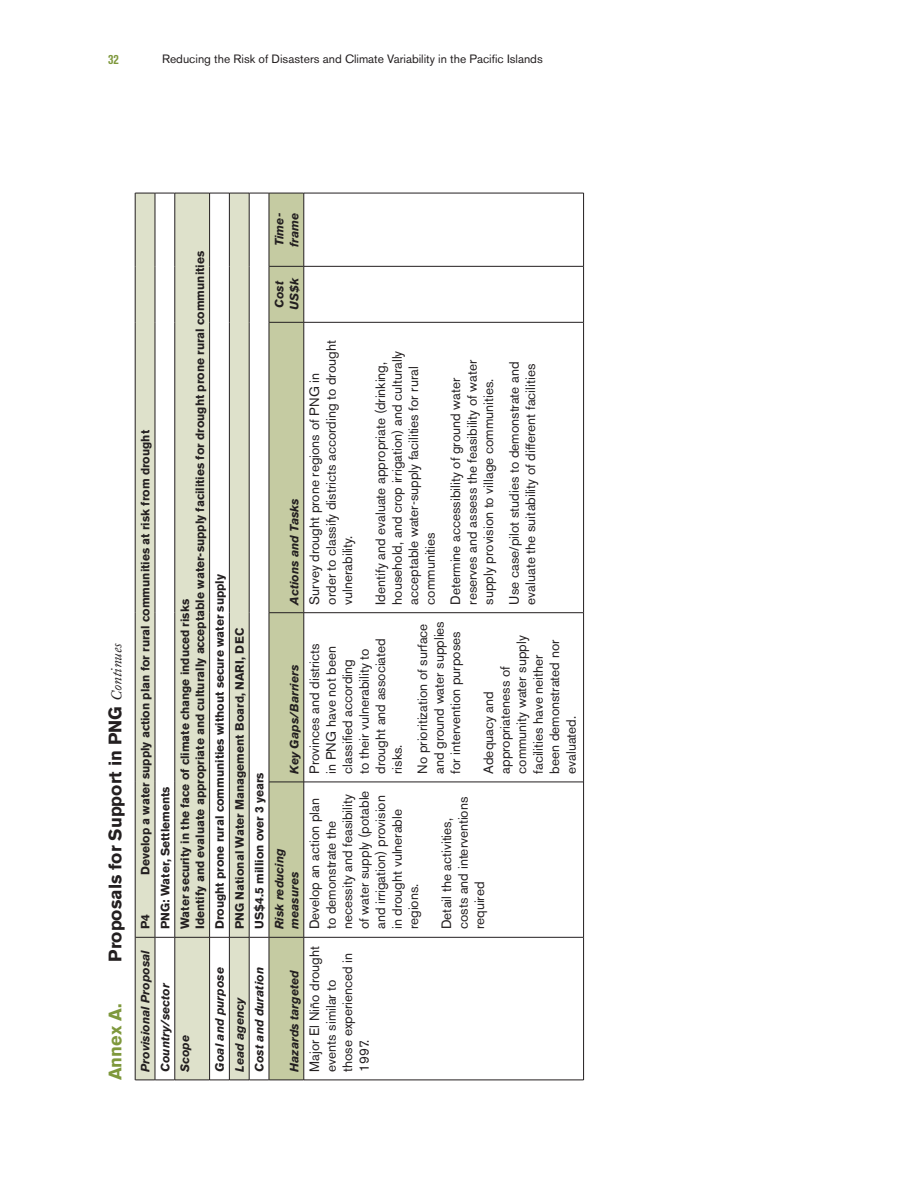
<style>
.page{position:relative;width:918px;height:1188px;background:#fff}
.page>*{position:absolute;margin:0;border:0;box-sizing:border-box;transform-origin:0 0}
.t1{font:700 18px "Akzidenz Grotesk BE";color:#231f20}
.t2{font:700 18px "Akzidenz Grotesk BE";color:#7e983c}
.t3{font:13.5px/16.5px "Akzidenz Grotesk BE";color:#231f20}
.t4{font:700 condensed 13.5px "Akzidenz Grotesk BE";color:#7e983c}
.t5{font:700 12px/15px "Akzidenz Grotesk BE";color:#231f20}
.t6{font:italic 700 12px/15px "Akzidenz Grotesk BE";color:#231f20}
.t7{font:12px "Akzidenz Grotesk BE";color:#231f20}
.s1{font-family:"Adobe Caslon";font-weight:400;font-style:italic;font-size:15px}
</style>
<div class="page">
<div style="left:136px;top:194px;width:19px;height:886px;background:#dee1cb"></div>
<svg style="left:156px;top:194px;width:53px;height:886px;fill:#dee1cb"></svg>
<hr style="left:135px;top:937px;width:1px;height:143px;background:#231f20">
<hr style="left:135px;top:782px;width:1px;height:155px;background:#231f20">
<hr style="left:135px;top:613px;width:1px;height:169px;background:#231f20">
<hr style="left:135px;top:322px;width:1px;height:291px;background:#231f20">
<hr style="left:135px;top:266px;width:1px;height:56px;background:#231f20">
<hr style="left:135px;top:193px;width:1px;height:73px;background:#231f20">
<hr style="left:155px;top:937px;width:1px;height:143px;background:#231f20">
<svg style="left:135px;top:1080px;width:40px;height:1px"></svg>
<hr style="left:155px;top:782px;width:1px;height:155px;background:#231f20">
<svg style="left:135px;top:937px;width:40px;height:1px"></svg>
<hr style="left:155px;top:613px;width:1px;height:169px;background:#231f20">
<hr style="left:155px;top:322px;width:1px;height:291px;background:#231f20">
<hr style="left:155px;top:266px;width:1px;height:56px;background:#231f20">
<hr style="left:155px;top:193px;width:1px;height:73px;background:#231f20">
<svg style="left:135px;top:193px;width:40px;height:1px"></svg>
<hr style="left:175px;top:937px;width:1px;height:143px;background:#231f20">
<hr style="left:175px;top:1080px;width:34px;height:1px;background:#231f20">
<hr style="left:175px;top:782px;width:1px;height:155px;background:#231f20">
<hr style="left:175px;top:937px;width:34px;height:1px;background:#231f20">
<hr style="left:175px;top:613px;width:1px;height:169px;background:#231f20">
<hr style="left:175px;top:322px;width:1px;height:291px;background:#231f20">
<hr style="left:175px;top:266px;width:1px;height:56px;background:#231f20">
<hr style="left:175px;top:193px;width:1px;height:73px;background:#231f20">
<hr style="left:175px;top:193px;width:34px;height:1px;background:#231f20">
<hr style="left:209px;top:937px;width:1px;height:143px;background:#231f20">
<hr style="left:209px;top:782px;width:1px;height:155px;background:#231f20">
<hr style="left:209px;top:613px;width:1px;height:169px;background:#231f20">
<hr style="left:209px;top:322px;width:1px;height:291px;background:#231f20">
<hr style="left:209px;top:266px;width:1px;height:56px;background:#231f20">
<hr style="left:209px;top:193px;width:1px;height:73px;background:#231f20">
<svg style="left:210px;top:193px;width:94px;height:888px"></svg>
<hr style="left:269px;top:937px;width:1px;height:143px;background:#231f20">
<hr style="left:269px;top:1080px;width:35px;height:1px;background:#231f20">
<hr style="left:269px;top:782px;width:1px;height:155px;background:#231f20">
<hr style="left:269px;top:937px;width:35px;height:1px;background:#231f20">
<hr style="left:269px;top:613px;width:1px;height:169px;background:#231f20">
<hr style="left:269px;top:782px;width:35px;height:1px;background:#231f20">
<hr style="left:269px;top:322px;width:1px;height:291px;background:#231f20">
<hr style="left:269px;top:612px;width:35px;height:1px;background:#231f20">
<hr style="left:269px;top:266px;width:1px;height:56px;background:#231f20">
<hr style="left:269px;top:322px;width:35px;height:1px;background:#231f20">
<hr style="left:269px;top:193px;width:1px;height:73px;background:#231f20">
<hr style="left:269px;top:266px;width:35px;height:1px;background:#231f20">
<hr style="left:269px;top:193px;width:35px;height:1px;background:#231f20">
<hr style="left:304px;top:937px;width:1px;height:143px;background:#231f20">
<hr style="left:304px;top:1080px;width:279px;height:1px;background:#231f20">
<hr style="left:304px;top:782px;width:1px;height:155px;background:#231f20">
<hr style="left:304px;top:937px;width:279px;height:1px;background:#231f20">
<hr style="left:304px;top:613px;width:1px;height:169px;background:#231f20">
<hr style="left:304px;top:782px;width:279px;height:1px;background:#231f20">
<hr style="left:304px;top:322px;width:1px;height:291px;background:#231f20">
<hr style="left:304px;top:612px;width:279px;height:1px;background:#231f20">
<hr style="left:304px;top:266px;width:1px;height:56px;background:#231f20">
<hr style="left:304px;top:322px;width:279px;height:1px;background:#231f20">
<hr style="left:304px;top:193px;width:1px;height:73px;background:#231f20">
<hr style="left:304px;top:266px;width:279px;height:1px;background:#231f20">
<hr style="left:304px;top:193px;width:279px;height:1px;background:#231f20">
<hr style="left:583px;top:937px;width:1px;height:143px;background:#231f20">
<hr style="left:583px;top:782px;width:1px;height:155px;background:#231f20">
<hr style="left:583px;top:613px;width:1px;height:169px;background:#231f20">
<hr style="left:583px;top:322px;width:1px;height:291px;background:#231f20">
<hr style="left:583px;top:266px;width:1px;height:56px;background:#231f20">
<hr style="left:583px;top:193px;width:1px;height:73px;background:#231f20">
<p class="t4" style="left:108px;top:52px;width:12px">32</p>
<p class="t7" style="left:162px;top:52px;width:382px">Reducing the Risk of Disasters and Climate Variability in the Pacific Islands</p>
<h1 class="t1" style="left:105px;top:962px;width:319px;rotate:-90deg">Proposals for Support in PNG <span class="s1">Continues</span></h1>
<h1 class="t2" style="left:105px;top:1080px;width:78px;rotate:-90deg">Annex A.</h1>
<p class="t5" style="left:138px;top:875px;width:446px;rotate:-90deg">Develop a water supply action plan for rural communities at risk from drought</p>
<p class="t5" style="left:138px;top:929px;width:16px;rotate:-90deg">P4</p>
<p class="t6" style="left:138px;top:1072px;width:124px;rotate:-90deg">Provisional Proposal</p>
<p class="t5" style="left:158px;top:929px;width:144px;rotate:-90deg">PNG: Water, Settlements</p>
<p class="t6" style="left:158px;top:1072px;width:91px;rotate:-90deg">Country/sector</p>
<p class="t5" style="left:178px;top:929px;width:680px;rotate:-90deg">Water security in the face of climate change induced risks<br>Identify and evaluate appropriate and culturally acceptable water-supply facilities for drought prone rural communities</p>
<p class="t5" style="left:212px;top:929px;width:356px;rotate:-90deg">Drought prone rural communities without secure water supply</p>
<p class="t5" style="left:232px;top:929px;width:302px;rotate:-90deg">PNG National Water Management Board, NARI, DEC</p>
<p class="t5" style="left:252px;top:929px;width:158px;rotate:-90deg">US$4.5 million over 3 years</p>
<p class="t6" style="left:178px;top:1072px;width:38px;rotate:-90deg">Scope</p>
<p class="t6" style="left:212px;top:1072px;width:106px;rotate:-90deg">Goal and purpose</p>
<p class="t6" style="left:232px;top:1072px;width:77px;rotate:-90deg">Lead agency</p>
<p class="t6" style="left:252px;top:1072px;width:106px;rotate:-90deg">Cost and duration</p>
<p class="t6" style="left:272px;top:247px;width:36px;rotate:-90deg">Time&shy;frame</p>
<p class="t6" style="left:272px;top:310px;width:34px;rotate:-90deg">Cost<br>US$k</p>
<p class="t6" style="left:287px;top:605px;width:108px;rotate:-90deg">Actions and Tasks</p>
<p class="t6" style="left:287px;top:774px;width:111px;rotate:-90deg">Key Gaps/Barriers</p>
<p class="t6" style="left:272px;top:929px;width:82px;rotate:-90deg">Risk reducing measures</p>
<p class="t6" style="left:287px;top:1072px;width:104px;rotate:-90deg">Hazards targeted</p>
<p class="t3" style="left:306px;top:605px;width:266px;rotate:-90deg">Survey drought prone regions of PNG in order to classify districts according to drought vulnerability.</p>
<p class="t3" style="left:372px;top:605px;width:255px;rotate:-90deg">Identify and evaluate appropriate (drinking, household, and crop irrigation) and culturally acceptable water-supply facilities for rural communities</p>
<p class="t3" style="left:447px;top:605px;width:246px;rotate:-90deg">Determine accessibility of ground water reserves and assess the feasibility of water supply provision to village communities.</p>
<p class="t3" style="left:506px;top:605px;width:245px;rotate:-90deg">Use case/pilot studies to demonstrate and evaluate the suitability of different facilities</p>
<p class="t3" style="left:306px;top:774px;width:137px;rotate:-90deg">Provinces and districts in PNG have not been classified according<br>to their vulnerability to drought and associated risks.</p>
<p class="t3" style="left:414px;top:774px;width:154px;rotate:-90deg">No prioritization of surface and ground water supplies for intervention purposes</p>
<p class="t3" style="left:480px;top:774px;width:140px;rotate:-90deg">Adequacy and appropriateness of community water supply facilities have neither been demonstrated nor evaluated.</p>
<p class="t3" style="left:306px;top:929px;width:140px;rotate:-90deg">Develop an action plan to demonstrate the necessity and feasibility of water supply (potable and irrigation) provision in drought vulnerable regions.</p>
<p class="t3" style="left:438px;top:929px;width:134px;rotate:-90deg">Detail the activities, costs and interventions required</p>
<p class="t3" style="left:306px;top:1072px;width:127px;rotate:-90deg">Major El Niño drought events similar to those experienced in<br>1997.</p>
</div>
